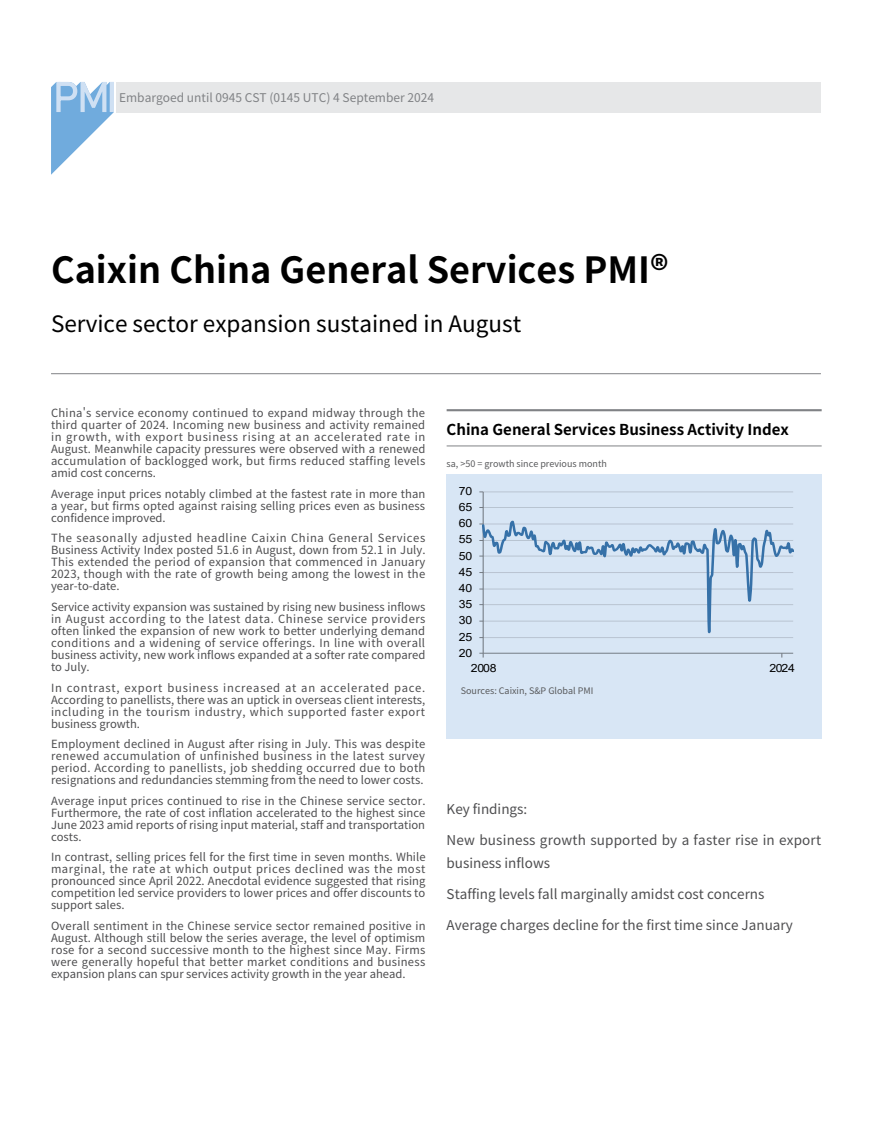
<style>
.page{position:relative;width:872px;height:1127px;background:#fff}
.page>*{position:absolute;margin:0;border:0;box-sizing:border-box;transform-origin:0 0}
.t1{font:700 36px "Source Han Sans CN";color:#000}
.t2{font:22.5px "Source Han Sans CN";color:#000}
.t3{font:700 15px "Source Han Sans CN";color:#000}
.t4{font:13.5px/22.5px "Source Han Sans CN";color:#4d4d4f}
.t5{font:12px "Source Han Sans CN";color:#808285}
.t6{font:11.25px/12px "Source Han Sans CN";color:#4d4d4f;text-align:justify}
.t7{font:11.25px "Arial";letter-spacing:-.02em;color:#000;scale:1.09 1}
.t8{font:9px "Source Han Sans CN";color:#58595b}
</style>
<div class="page">
<div style="left:446px;top:475px;width:375px;height:264px;background:#d8e6f5"></div>
<hr style="left:51px;top:373px;width:770px;height:1px;background:#808285">
<hr style="left:446px;top:409px;width:375px;height:2px;background:#808285">
<hr style="left:446px;top:446px;width:375px;height:1px;background:#808285">
<div style="left:116px;top:82px;width:705px;height:30px;background:#e6e7e8"></div>
<svg style="left:51px;top:82px;width:63px;height:93px"></svg>
<hr style="left:483px;top:507px;width:310px;height:1px;background:#d9d9d9">
<hr style="left:483px;top:491px;width:310px;height:1px;background:#d9d9d9">
<hr style="left:483px;top:492px;width:1px;height:161px;background:#868686">
<hr style="left:483px;top:653px;width:310px;height:1px;background:#868686">
<svg style="left:479px;top:520px;width:314px;height:119px"></svg>
<p class="t5" style="left:119px;top:90px;width:316px">Embargoed until 0945 CST (0145 UTC) 4 September 2024</p>
<h1 class="t1" style="left:51px;top:249px;width:619px">Caixin China General Services PMI®</h1>
<h2 class="t2" style="left:51px;top:311px;width:471px">Service sector expansion sustained in August</h2>
<p class="t6" style="left:51px;top:407px;width:376px">China's service economy continued to expand midway through the third quarter of 2024. Incoming new business and activity remained in growth, with export business rising at an accelerated rate in August. Meanwhile capacity pressures were observed with a renewed accumulation of backlogged work, but firms reduced staffing levels amid cost concerns.</p>
<p class="t6" style="left:51px;top:488px;width:376px">Average input prices notably climbed at the fastest rate in more than a year, but firms opted against raising selling prices even as business confidence improved.</p>
<p class="t6" style="left:51px;top:532px;width:376px">The seasonally adjusted headline Caixin China General Services Business Activity Index posted 51.6 in August, down from 52.1 in July.<br>This extended the period of expansion that commenced in January 2023, though with the rate of growth being among the lowest in the year-to-date.</p>
<p class="t6" style="left:51px;top:601px;width:376px">Service activity expansion was sustained by rising new business inflows in August according to the latest data. Chinese service providers often linked the expansion of new work to better underlying demand conditions and a widening of service offerings. In line with overall business activity, new work inflows expanded at a softer rate compared to July.</p>
<p class="t6" style="left:51px;top:682px;width:376px">In contrast, export business increased at an accelerated pace.<br>According to panellists, there was an uptick in overseas client interests, including in the tourism industry, which supported faster export business growth.</p>
<p class="t6" style="left:51px;top:738px;width:376px">Employment declined in August after rising in July. This was despite renewed accumulation of unfinished business in the latest survey period. According to panellists, job shedding occurred due to both resignations and redundancies stemming from the need to lower costs.</p>
<p class="t6" style="left:51px;top:795px;width:376px">Average input prices continued to rise in the Chinese service sector.<br>Furthermore, the rate of cost inflation accelerated to the highest since June 2023 amid reports of rising input material, staff and transportation costs.</p>
<p class="t6" style="left:51px;top:851px;width:376px">In contrast, selling prices fell for the first time in seven months. While marginal, the rate at which output prices declined was the most pronounced since April 2022. Anecdotal evidence suggested that rising competition led service providers to lower prices and offer discounts to support sales.</p>
<p class="t6" style="left:51px;top:920px;width:376px">Overall sentiment in the Chinese service sector remained positive in August. Although still below the series average, the level of optimism rose for a second successive month to the highest since May. Firms were generally hopeful that better market conditions and business expansion plans can spur services activity growth in the year ahead.</p>
<h3 class="t3" style="left:446px;top:421px;width:344px">China General Services Business Activity Index</h3>
<p class="t8" style="left:446px;top:459px;width:162px">sa, &gt;50 = growth since previous month</p>
<p class="t7" style="left:459px;top:483px;width:14px">70</p>
<p class="t7" style="left:459px;top:499px;width:14px">65</p>
<p class="t7" style="left:459px;top:515px;width:14px">60</p>
<p class="t7" style="left:459px;top:532px;width:14px">55</p>
<p class="t7" style="left:459px;top:548px;width:14px">50</p>
<p class="t7" style="left:459px;top:564px;width:14px">45</p>
<p class="t7" style="left:459px;top:580px;width:14px">40</p>
<p class="t7" style="left:459px;top:596px;width:14px">35</p>
<p class="t7" style="left:459px;top:613px;width:14px">30</p>
<p class="t7" style="left:459px;top:629px;width:14px">25</p>
<p class="t7" style="left:459px;top:645px;width:14px">20</p>
<p class="t7" style="left:471px;top:661px;width:25px">2008</p>
<p class="t7" style="left:769px;top:661px;width:25px">2024</p>
<p class="t8" style="left:461px;top:685px;width:134px">Sources: Caixin, S&amp;P Global PMI</p>
<p class="t4" style="left:446px;top:798px;width:82px">Key findings:</p>
<p class="t4" style="left:446px;top:829px;width:376px">New business growth supported by a faster rise in export business inflows</p>
<p class="t4" style="left:446px;top:883px;width:319px">Staffing levels fall marginally amidst cost concerns</p>
<p class="t4" style="left:446px;top:914px;width:348px">Average charges decline for the first time since January</p>
</div>
